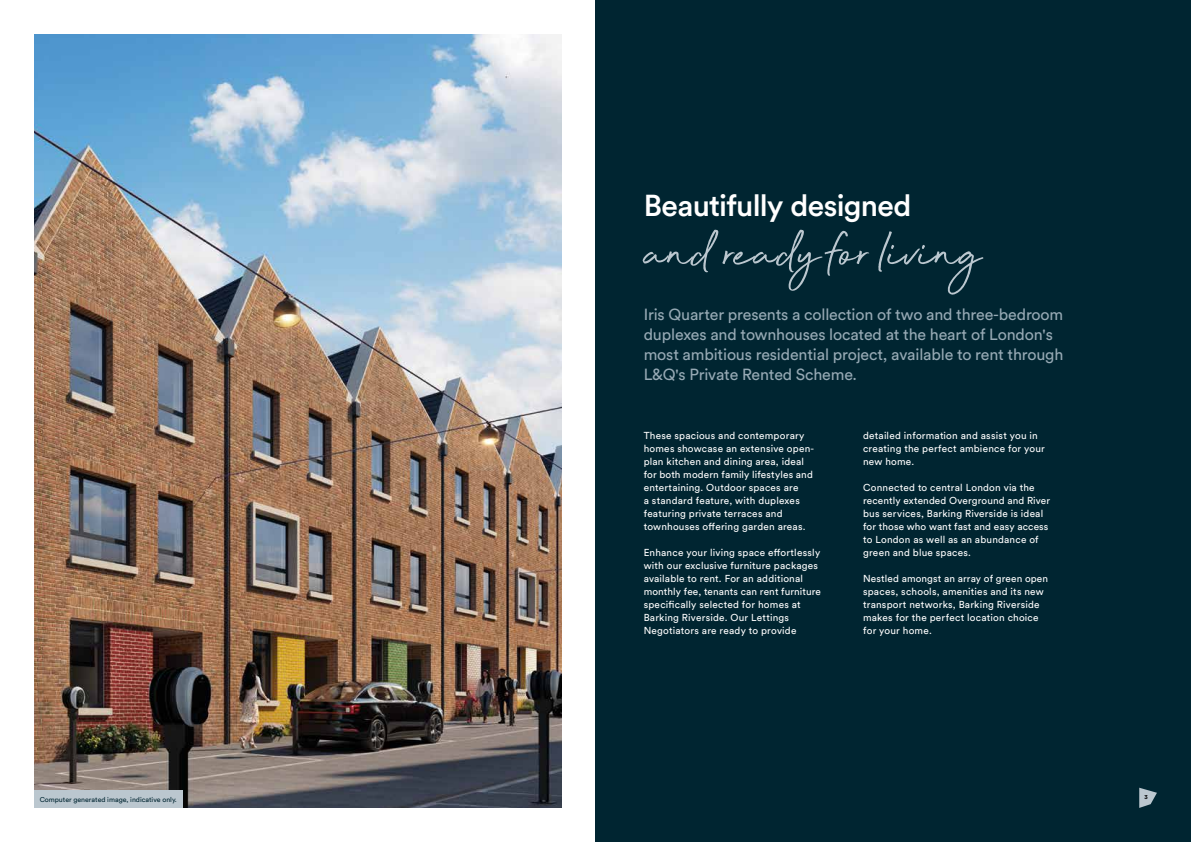
<style>
.page{position:relative;width:1191px;height:842px;background:#fff}
.page>*{position:absolute;margin:0;border:0;box-sizing:border-box;transform-origin:0 0}
.t1{font:66px "Beyond Infinity";letter-spacing:.015em;color:#bbc7cf}
.t2{font:500 30px "Circular Std";letter-spacing:-.025em;color:#fff}
.t3{font:16px/20px "Circular Std";letter-spacing:-.01em;color:#96a9b4}
.t4{font:10px/13px "Circular Std";letter-spacing:.02em;color:#fff}
.t5{font:7px "Circular Std";color:#002531}
.t6{font:700 6px "Circular Std";color:#000}
</style>
<div class="page">
<img style="left:34px;top:34px;width:527px;height:774px">
<div style="left:595px;top:0;width:596px;height:842px;background:#002531"></div>
<div style="left:34px;top:791px;width:149px;height:17px;background:#bbc7cf"></div>
<svg style="left:1139px;top:788px;width:18px;height:20px"></svg>
<p class="t5" style="left:40px;top:795px;width:139px">Computer generated image, indicative only.</p>
<h2 class="t2" style="left:643px;top:186px;width:269px">Beautifully designed</h2>
<h1 class="t1" style="left:643px;top:213px;width:339px">and ready for living</h1>
<h3 class="t3" style="left:643px;top:305px;width:421px">Iris Quarter presents a collection of two and three-bedroom duplexes and townhouses located at the heart of London's most ambitious residential project, available to rent through L&amp;Q's Private Rented Scheme.</h3>
<p class="t4" style="left:643px;top:429px;width:172px">These spacious and contemporary homes showcase an extensive open&shy;plan kitchen and dining area, ideal for both modern family lifestyles and entertaining. Outdoor spaces are<br>a standard feature, with duplexes featuring private terraces and townhouses offering garden areas.</p>
<p class="t4" style="left:643px;top:546px;width:179px">Enhance your living space effortlessly with our exclusive furniture packages available to rent. For an additional monthly fee, tenants can rent furniture specifically selected for homes at Barking Riverside. Our Lettings Negotiators are ready to provide</p>
<p class="t4" style="left:863px;top:429px;width:183px">detailed information and assist you in creating the perfect ambience for your new home.</p>
<p class="t4" style="left:863px;top:481px;width:188px">Connected to central London via the recently extended Overground and River bus services, Barking Riverside is ideal for those who want fast and easy access to London as well as an abundance of green and blue spaces.</p>
<p class="t4" style="left:863px;top:572px;width:186px">Nestled amongst an array of green open spaces, schools, amenities and its new transport networks, Barking Riverside makes for the perfect location choice for your home.</p>
<p class="t6" style="left:1144px;top:793px;width:5px">3</p>
</div>
